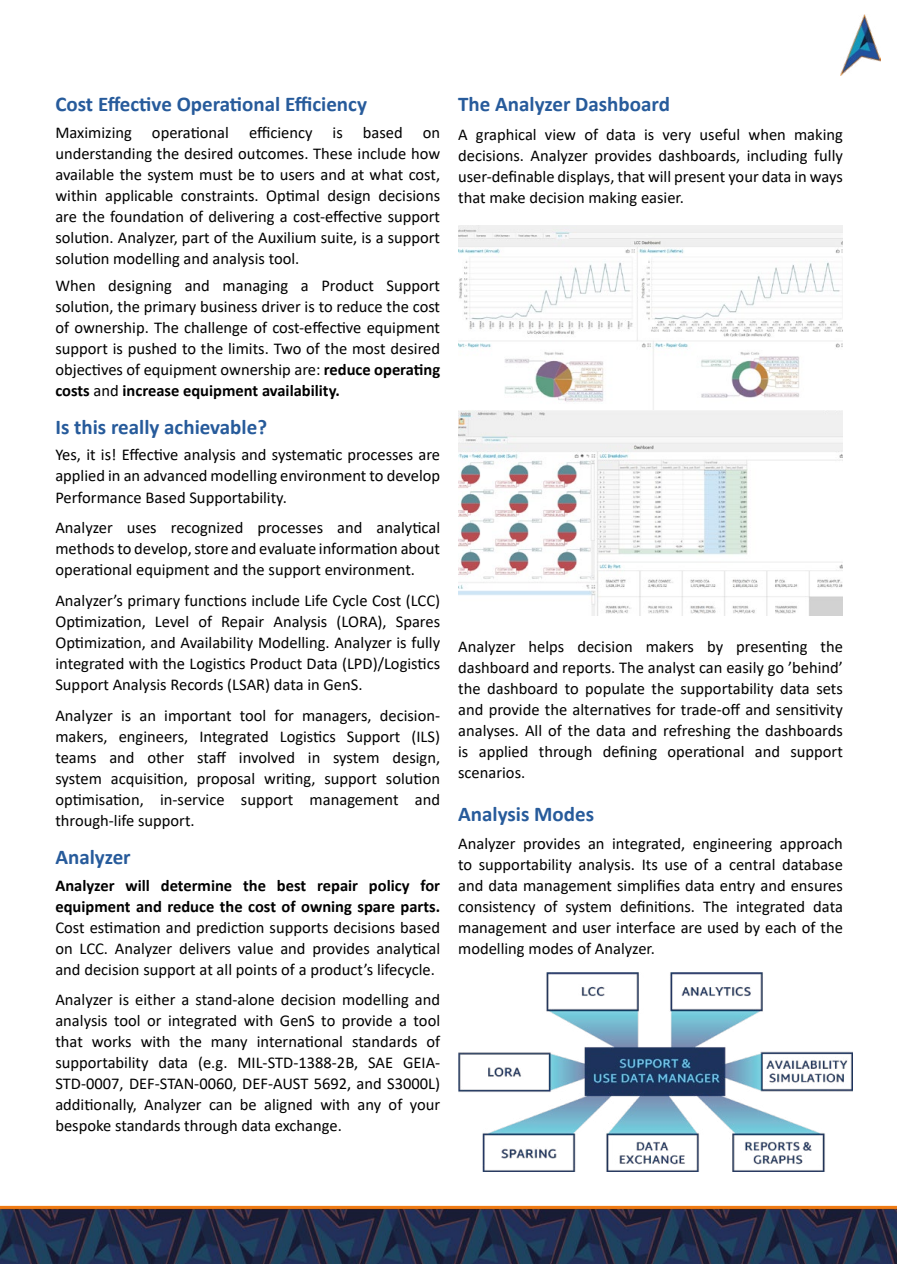
<style>
.page{position:relative;width:897px;height:1264px;background:#fff}
.page>*{position:absolute;margin:0;border:0;box-sizing:border-box;transform-origin:0 0}
.t1{font:700 21px "Calibri";color:#275b9b}
.t2{font:16.5px/21px "Calibri";color:#000;text-align:justify}
.t3{font:700 16.5px/21px "Calibri";color:#000}
.s1{font-weight:700}
</style>
<div class="page">
<img style="left:0;top:1208px;width:896px;height:56px">
<hr style="left:0;top:1205px;width:896px;height:3px;background:#ef7b14">
<img style="left:458px;top:972px;width:394px;height:200px">
<img style="left:458px;top:225px;width:384px;height:390px">
<img style="left:840px;top:14px;width:40px;height:61px">
<p class="t1" style="left:55px;top:89px;width:313px">Cost Effective Operational Efficiency</p>
<p class="t2" style="left:55px;top:121px;width:386px">Maximizing operational efficiency is based on understanding the desired outcomes. These include how available the system must be to users and at what cost, within applicable constraints. Optimal design decisions are the foundation of delivering a cost-effective support solution. Analyzer, part of the Auxilium suite, is a support solution modelling and analysis tool.</p>
<p class="t2" style="left:55px;top:275px;width:386px">When designing and managing a Product Support solution, the primary business driver is to reduce the cost of ownership. The challenge of cost-effective equipment support is pushed to the limits. Two of the most desired objectives of equipment ownership are: <span class="s1">reduce operating costs</span> and <span class="s1">increase equipment availability.</span></p>
<p class="t1" style="left:55px;top:412px;width:213px">Is this really achievable?</p>
<p class="t2" style="left:55px;top:444px;width:386px">Yes, it is! Effective analysis and systematic processes are applied in an advanced modelling environment to develop Performance Based Supportability.</p>
<p class="t2" style="left:55px;top:517px;width:386px">Analyzer uses recognized processes and analytical methods to develop, store and evaluate information about operational equipment and the support environment.</p>
<p class="t2" style="left:55px;top:589px;width:386px">Analyzer’s primary functions include Life Cycle Cost (LCC)<br>Optimization, Level of Repair Analysis (LORA), Spares Optimization, and Availability Modelling. Analyzer is fully integrated with the Logistics Product Data (LPD)/Logistics Support Analysis Records (LSAR) data in GenS.</p>
<p class="t2" style="left:55px;top:704px;width:386px">Analyzer is an important tool for managers, decision&shy;makers, engineers, Integrated Logistics Support (ILS) teams and other staff involved in system design, system acquisition, proposal writing, support solution optimisation, in-service support management and through-life support.</p>
<p class="t1" style="left:55px;top:842px;width:77px">Analyzer</p>
<p class="t3" style="left:55px;top:875px;width:386px">Analyzer will determine the best repair policy for equipment and reduce the cost of owning spare parts.</p>
<p class="t2" style="left:55px;top:916px;width:386px">Cost estimation and prediction supports decisions based on LCC. Analyzer delivers value and provides analytical and decision support at all points of a product’s lifecycle.</p>
<p class="t2" style="left:55px;top:989px;width:386px">Analyzer is either a stand-alone decision modelling and analysis tool or integrated with GenS to provide a tool that works with the many international standards of supportability data (e.g. MIL-STD-1388-2B, SAE GEIA-STD-0007, DEF-STAN-0060, DEF-AUST 5692, and S3000L) additionally, Analyzer can be aligned with any of your bespoke standards through data exchange.</p>
<p class="t1" style="left:458px;top:89px;width:213px">The Analyzer Dashboard</p>
<p class="t2" style="left:458px;top:123px;width:386px">A graphical view of data is very useful when making decisions. Analyzer provides dashboards, including fully user-definable displays, that will present your data in ways that make decision making easier.</p>
<p class="t2" style="left:458px;top:635px;width:386px">Analyzer helps decision makers by presenting the dashboard and reports. The analyst can easily go ’behind’ the dashboard to populate the supportability data sets and provide the alternatives for trade-off and sensitivity analyses. All of the data and refreshing the dashboards is applied through defining operational and support scenarios.</p>
<p class="t1" style="left:458px;top:799px;width:137px">Analysis Modes</p>
<p class="t2" style="left:458px;top:832px;width:386px">Analyzer provides an integrated, engineering approach to supportability analysis. Its use of a central database and data management simplifies data entry and ensures consistency of system definitions. The integrated data management and user interface are used by each of the modelling modes of Analyzer.</p>
</div>
